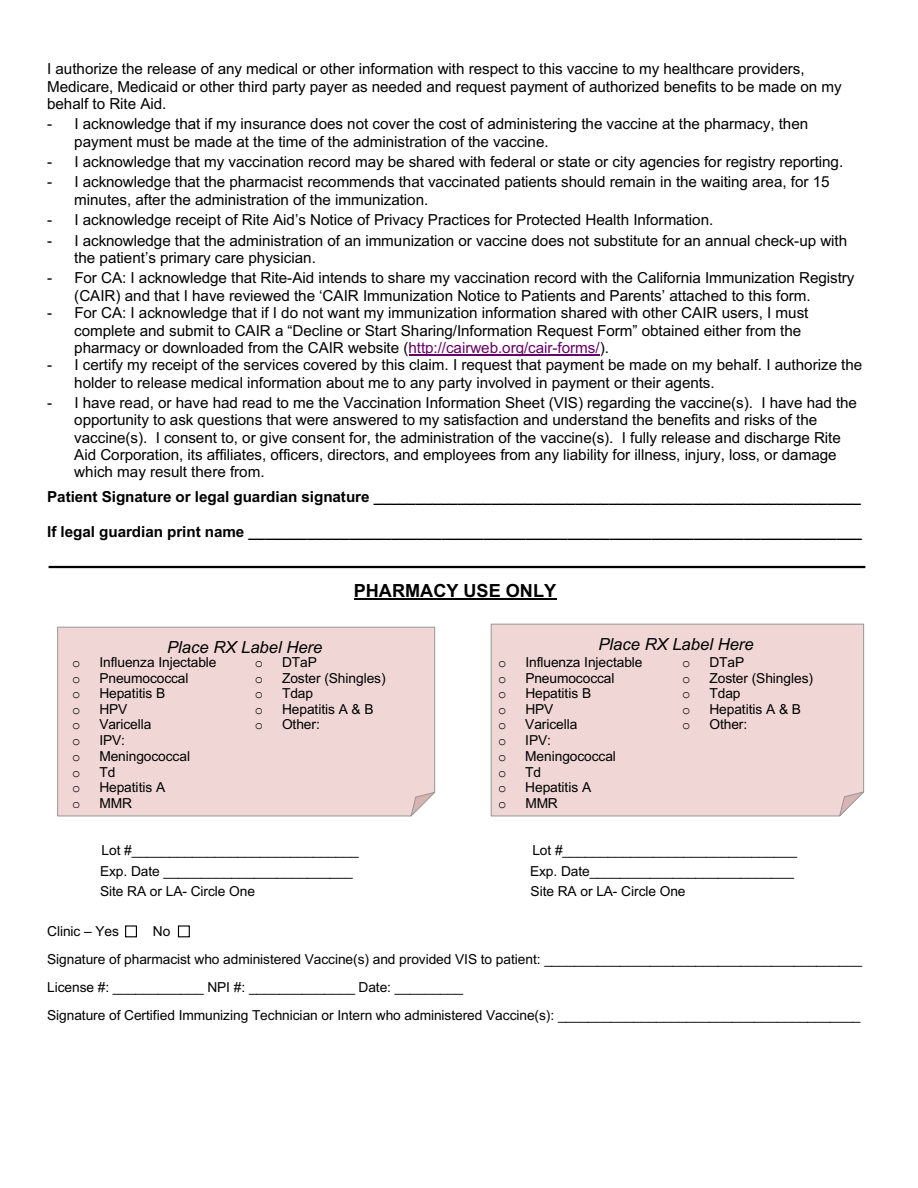
<style>
.page{position:relative;width:918px;height:1188px;background:#fff}
.page>*{position:absolute;margin:0;border:0;box-sizing:border-box;transform-origin:0 0}
.t1{font:700 18.15px "Arial";color:#000}
.t2{font:italic 16.65px "Arial";color:#000}
.t3{font:15.3px/17.2px "Arial";letter-spacing:-.005em;color:#000}
.t4{font:700 15.3px "Arial";letter-spacing:-.005em;color:#000}
.t5{font:15.15px/17.4px "Arial";letter-spacing:-.005em;color:#000}
.t6{font:13.8px/27.9px "Arial";letter-spacing:-.005em;color:#000}
.t7{font:13.8px "Courier New";color:#000}
.s1{color:#606}
</style>
<div class="page">
<hr style="left:354px;top:599px;width:202px;height:1px;background:#000">
<hr style="left:49px;top:566px;width:816px;height:2px;background:#000">
<div style="left:57px;top:626px;width:379px;height:191px;background:#f0d7d6"></div>
<div style="left:490px;top:623px;width:375px;height:194px;background:#f0d7d6"></div>
<div style="left:125px;top:925px;width:12px;height:12px;border:1px solid #000"></div>
<div style="left:178px;top:925px;width:12px;height:12px;border:1px solid #000"></div>
<hr style="left:409px;top:354px;width:190px;height:1px;background:#606">
<p class="t3" style="left:47px;top:60px;width:796px">I authorize the release of any medical or other information with respect to this vaccine to my healthcare providers,<br>Medicare, Medicaid or other third party payer as needed and request payment of authorized benefits to be made on my behalf to Rite Aid.</p>
<p class="t5" style="left:74px;top:115px;width:735px;text-indent:-27px">- I acknowledge that if my insurance does not cover the cost of administering the vaccine at the pharmacy, then payment must be made at the time of the administration of the vaccine.</p>
<p class="t5" style="left:47px;top:153px;width:798px">- I acknowledge that my vaccination record may be shared with federal or state or city agencies for registry reporting.</p>
<p class="t5" style="left:74px;top:173px;width:757px;text-indent:-27px">- I acknowledge that the pharmacist recommends that vaccinated patients should remain in the waiting area, for 15 minutes, after the administration of the immunization.</p>
<p class="t5" style="left:47px;top:211px;width:668px">- I acknowledge receipt of Rite Aid’s Notice of Privacy Practices for Protected Health Information.</p>
<p class="t5" style="left:74px;top:232px;width:774px;text-indent:-27px">- I acknowledge that the administration of an immunization or vaccine does not substitute for an annual check-up with the patient’s primary care physician.</p>
<p class="t5" style="left:74px;top:269px;width:782px;text-indent:-27px">- For CA: I acknowledge that Rite-Aid intends to share my vaccination record with the California Immunization Registry (CAIR) and that I have reviewed the ‘CAIR Immunization Notice to Patients and Parents’ attached to this form.</p>
<p class="t5" style="left:74px;top:304px;width:736px;text-indent:-27px">- For CA: I acknowledge that if I do not want my immunization information shared with other CAIR users, I must complete and submit to CAIR a “Decline or Start Sharing/Information Request Form” obtained either from the pharmacy or downloaded from the CAIR website (<span class="s1">http://cairweb.org/cair-forms/</span>).</p>
<p class="t5" style="left:74px;top:356px;width:790px;text-indent:-27px">- I certify my receipt of the services covered by this claim. I request that payment be made on my behalf. I authorize the holder to release medical information about me to any party involved in payment or their agents.</p>
<p class="t5" style="left:74px;top:394px;width:784px;text-indent:-27px">- I have read, or have had read to me the Vaccination Information Sheet (VIS) regarding the vaccine(s). I have had the opportunity to ask questions that were answered to my satisfaction and understand the benefits and risks of the vaccine(s). I consent to, or give consent for, the administration of the vaccine(s). I fully release and discharge Rite Aid Corporation, its affiliates, officers, directors, and employees from any liability for illness, injury, loss, or damage which may result there from.</p>
<p class="t4" style="left:47px;top:486px;width:815px">Patient Signature or legal guardian signature __________________________________________________________</p>
<p class="t4" style="left:47px;top:521px;width:816px">If legal guardian print name _________________________________________________________________________</p>
<p class="t1" style="left:354px;top:578px;width:204px">PHARMACY USE ONLY</p>
<p class="t2" style="left:167px;top:636px;width:157px">Place RX Label Here</p>
<p class="t2" style="left:598px;top:633px;width:157px">Place RX Label Here</p>
<p class="t7" style="left:72px;top:654px;width:10px">o</p>
<p class="t6" style="left:99px;top:648px;width:119px">Influenza Injectable</p>
<p class="t7" style="left:72px;top:670px;width:10px">o</p>
<p class="t6" style="left:99px;top:664px;width:91px">Pneumococcal</p>
<p class="t7" style="left:72px;top:685px;width:10px">o</p>
<p class="t6" style="left:99px;top:679px;width:67px">Hepatitis B</p>
<p class="t7" style="left:72px;top:701px;width:10px">o</p>
<p class="t6" style="left:99px;top:695px;width:30px">HPV</p>
<p class="t7" style="left:72px;top:717px;width:10px">o</p>
<p class="t6" style="left:99px;top:711px;width:54px">Varicella</p>
<p class="t7" style="left:72px;top:732px;width:10px">o</p>
<p class="t6" style="left:99px;top:726px;width:27px">IPV:</p>
<p class="t7" style="left:72px;top:748px;width:10px">o</p>
<p class="t6" style="left:99px;top:742px;width:92px">Meningococcal</p>
<p class="t7" style="left:72px;top:764px;width:10px">o</p>
<p class="t6" style="left:99px;top:758px;width:17px">Td</p>
<p class="t7" style="left:72px;top:779px;width:10px">o</p>
<p class="t6" style="left:99px;top:773px;width:67px">Hepatitis A</p>
<p class="t7" style="left:72px;top:795px;width:10px">o</p>
<p class="t6" style="left:99px;top:789px;width:34px">MMR</p>
<p class="t7" style="left:255px;top:654px;width:10px">o</p>
<p class="t6" style="left:282px;top:648px;width:36px">DTaP</p>
<p class="t7" style="left:255px;top:670px;width:10px">o</p>
<p class="t6" style="left:282px;top:664px;width:105px">Zoster (Shingles)</p>
<p class="t7" style="left:255px;top:685px;width:10px">o</p>
<p class="t6" style="left:282px;top:679px;width:33px">Tdap</p>
<p class="t7" style="left:255px;top:701px;width:10px">o</p>
<p class="t6" style="left:282px;top:695px;width:93px">Hepatitis A &amp; B</p>
<p class="t7" style="left:255px;top:717px;width:10px">o</p>
<p class="t6" style="left:282px;top:711px;width:39px">Other:</p>
<p class="t7" style="left:498px;top:654px;width:10px">o</p>
<p class="t6" style="left:525px;top:648px;width:119px">Influenza Injectable</p>
<p class="t7" style="left:498px;top:670px;width:10px">o</p>
<p class="t6" style="left:525px;top:664px;width:91px">Pneumococcal</p>
<p class="t7" style="left:498px;top:685px;width:10px">o</p>
<p class="t6" style="left:525px;top:679px;width:67px">Hepatitis B</p>
<p class="t7" style="left:498px;top:701px;width:10px">o</p>
<p class="t6" style="left:525px;top:695px;width:30px">HPV</p>
<p class="t7" style="left:498px;top:717px;width:10px">o</p>
<p class="t6" style="left:525px;top:711px;width:54px">Varicella</p>
<p class="t7" style="left:498px;top:732px;width:10px">o</p>
<p class="t6" style="left:525px;top:726px;width:27px">IPV:</p>
<p class="t7" style="left:498px;top:748px;width:10px">o</p>
<p class="t6" style="left:525px;top:742px;width:92px">Meningococcal</p>
<p class="t7" style="left:498px;top:764px;width:10px">o</p>
<p class="t6" style="left:525px;top:758px;width:17px">Td</p>
<p class="t7" style="left:498px;top:779px;width:10px">o</p>
<p class="t6" style="left:525px;top:773px;width:67px">Hepatitis A</p>
<p class="t7" style="left:498px;top:795px;width:10px">o</p>
<p class="t6" style="left:525px;top:789px;width:34px">MMR</p>
<p class="t7" style="left:682px;top:654px;width:10px">o</p>
<p class="t6" style="left:709px;top:648px;width:36px">DTaP</p>
<p class="t7" style="left:682px;top:670px;width:10px">o</p>
<p class="t6" style="left:709px;top:664px;width:105px">Zoster (Shingles)</p>
<p class="t7" style="left:682px;top:685px;width:10px">o</p>
<p class="t6" style="left:709px;top:679px;width:33px">Tdap</p>
<p class="t7" style="left:682px;top:701px;width:10px">o</p>
<p class="t6" style="left:709px;top:695px;width:93px">Hepatitis A &amp; B</p>
<p class="t7" style="left:682px;top:717px;width:10px">o</p>
<p class="t6" style="left:709px;top:711px;width:39px">Other:</p>
<p class="t6" style="left:102px;top:836px;width:259px">Lot #______________________________</p>
<p class="t6" style="left:532px;top:836px;width:266px">Lot #_______________________________</p>
<p class="t6" style="left:100px;top:857px;width:254px">Exp. Date _________________________</p>
<p class="t6" style="left:530px;top:857px;width:265px">Exp. Date___________________________</p>
<p class="t6" style="left:100px;top:877px;width:156px">Site RA or LA- Circle One</p>
<p class="t6" style="left:531px;top:877px;width:157px">Site RA or LA- Circle One</p>
<p class="t6" style="left:47px;top:917px;width:73px">Clinic – Yes</p>
<p class="t6" style="left:47px;top:917px;width:816px;text-indent:106px">No<br>Signature of pharmacist who administered Vaccine(s) and provided VIS to patient: __________________________________________ License #: ____________ NPI #: ______________ Date: _________<br>Signature of Certified Immunizing Technician or Intern who administered Vaccine(s): ________________________________________</p>
</div>
